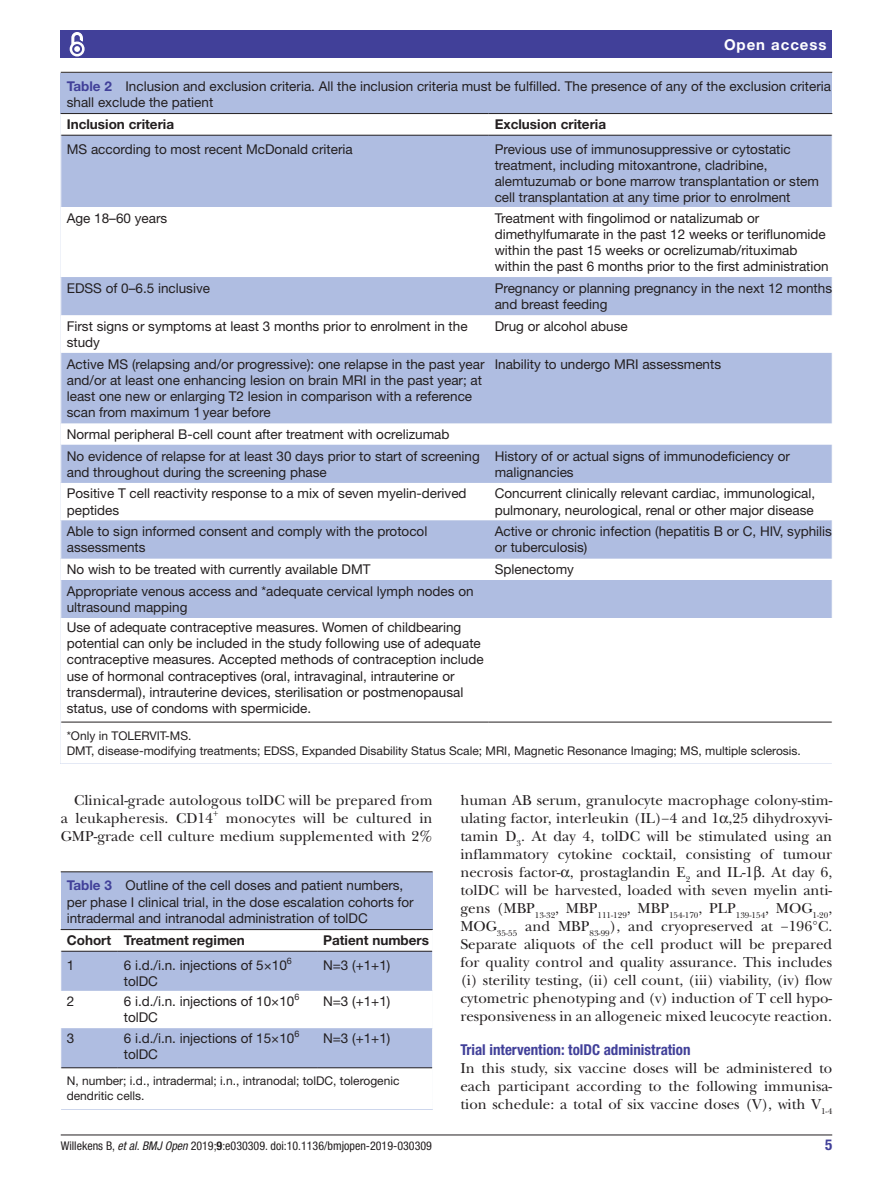
<style>
.page{position:relative;width:893px;height:1191px;background:#fff}
.page>*{position:absolute;margin:0;border:0;box-sizing:border-box;transform-origin:0 0}
.t1{font:15px/18px "New Baskerville";color:#231f20;text-align:justify}
.t2{font:700 condensed 15px "Helvetica Neue LT Std";color:#414099}
.t3{font:700 15px "Helvetica Neue LT Std";letter-spacing:.065em;color:#fff}
.t4{font:13.5px/16.2px "Helvetica Neue LT Std";color:#231f20}
.t5{font:700 13.5px "Helvetica Neue LT Std";color:#231f20}
.t6{font:12px/15px "Helvetica Neue LT Std";color:#231f20}
.t7{font:condensed 12px "Helvetica Neue LT Std";color:#231f20}
.t8{font:9px "Helvetica Neue LT Std";color:#231f20}
.t9{font:8.7px "New Baskerville";color:#231f20}
.s1{font-weight:700;color:#414099}
.s2{font-style:italic}
.s3{font-weight:700}
</style>
<div class="page">
<hr style="left:61px;top:1134px;width:771px;height:1px;background:#231f20">
<div style="left:61px;top:31px;width:771px;height:27px;background:#414099"></div>
<svg style="left:69px;top:32px;width:16px;height:25px"></svg>
<div style="left:61px;top:73px;width:771px;height:690px;background:#afbde1"></div>
<hr style="left:61px;top:72px;width:771px;height:1px;background:#231f20">
<div style="left:61px;top:114px;width:771px;height:649px;background:#fff"></div>
<svg style="left:61px;top:136px;width:771px;height:482px"></svg>
<hr style="left:61px;top:113px;width:428px;height:1px;background:#231f20">
<hr style="left:61px;top:135px;width:428px;height:1px;background:#231f20">
<hr style="left:489px;top:113px;width:343px;height:1px;background:#231f20">
<hr style="left:489px;top:135px;width:343px;height:1px;background:#231f20">
<hr style="left:489px;top:721px;width:343px;height:1px;background:#231f20">
<hr style="left:61px;top:721px;width:428px;height:1px;background:#231f20">
<svg style="left:60px;top:114px;width:1px;height:21px"></svg>
<svg style="left:60px;top:423px;width:1px;height:22px"></svg>
<svg style="left:60px;top:558px;width:1px;height:22px"></svg>
<hr style="left:67px;top:739px;width:765px;height:1px;background:#fff">
<hr style="left:67px;top:754px;width:765px;height:1px;background:#fff">
<div style="left:61px;top:872px;width:372px;height:237px;background:#afbde1"></div>
<hr style="left:61px;top:871px;width:372px;height:1px;background:#231f20">
<div style="left:61px;top:930px;width:371px;height:179px;background:#fff"></div>
<svg style="left:61px;top:952px;width:371px;height:115px"></svg>
<hr style="left:61px;top:929px;width:57px;height:1px;background:#231f20">
<hr style="left:61px;top:951px;width:57px;height:1px;background:#231f20">
<hr style="left:118px;top:929px;width:199px;height:1px;background:#231f20">
<hr style="left:118px;top:951px;width:199px;height:1px;background:#231f20">
<hr style="left:317px;top:929px;width:116px;height:1px;background:#231f20">
<hr style="left:317px;top:951px;width:115px;height:1px;background:#231f20">
<hr style="left:118px;top:1067px;width:199px;height:1px;background:#231f20">
<hr style="left:317px;top:1067px;width:115px;height:1px;background:#231f20">
<hr style="left:61px;top:1067px;width:57px;height:1px;background:#231f20">
<svg style="left:432px;top:930px;width:1px;height:21px"></svg>
<hr style="left:432px;top:951px;width:1px;height:39px;background:#fff">
<hr style="left:432px;top:990px;width:1px;height:38px;background:#fff">
<hr style="left:432px;top:1028px;width:1px;height:39px;background:#fff">
<hr style="left:432px;top:1067px;width:1px;height:42px;background:#fff">
<hr style="left:67px;top:1099px;width:366px;height:2px;background:#fff">
<p class="t3" style="left:724px;top:35px;width:104px">Open access</p>
<p class="t4" style="left:67px;top:77px;width:766px"><span class="s1">Table 2</span> Inclusion and exclusion criteria. All the inclusion criteria must be fulfilled. The presence of any of the exclusion criteria shall exclude the patient</p>
<p class="t5" style="left:67px;top:116px;width:109px">Inclusion criteria</p>
<p class="t5" style="left:495px;top:116px;width:113px">Exclusion criteria</p>
<p class="t4" style="left:67px;top:141px;width:288px">MS according to most recent McDonald criteria</p>
<p class="t4" style="left:495px;top:141px;width:326px">Previous use of immunosuppressive or cytostatic treatment, including mitoxantrone, cladribine, alemtuzumab or bone marrow transplantation or stem cell transplantation at any time prior to enrolment</p>
<p class="t4" style="left:67px;top:209px;width:102px">Age 18–60 years</p>
<p class="t4" style="left:495px;top:209px;width:336px">Treatment with fingolimod or natalizumab or dimethylfumarate in the past 12 weeks or teriflunomide within the past 15 weeks or ocrelizumab/rituximab within the past 6 months prior to the first administration</p>
<p class="t4" style="left:67px;top:280px;width:145px">EDSS of 0–6.5 inclusive</p>
<p class="t4" style="left:495px;top:280px;width:339px">Pregnancy or planning pregnancy in the next 12 months and breast feeding</p>
<p class="t4" style="left:67px;top:318px;width:402px">First signs or symptoms at least 3 months prior to enrolment in the study</p>
<p class="t4" style="left:495px;top:318px;width:135px">Drug or alcohol abuse</p>
<p class="t4" style="left:67px;top:355px;width:419px">Active MS (relapsing and/or progressive): one relapse in the past year and/or at least one enhancing lesion on brain MRI in the past year; at least one new or enlarging T2 lesion in comparison with a reference scan from maximum 1year before</p>
<p class="t4" style="left:495px;top:355px;width:228px">Inability to undergo MRI assessments</p>
<p class="t4" style="left:67px;top:423px;width:415px;line-height:21.6px">Normal peripheral B-cell count after treatment with ocrelizumab<br>No evidence of relapse for at least 30 days prior to start of screening</p>
<p class="t4" style="left:67px;top:463px;width:262px">and throughout during the screening phase</p>
<p class="t4" style="left:495px;top:447px;width:297px">History of or actual signs of immunodeficiency or malignancies</p>
<p class="t4" style="left:67px;top:485px;width:401px">Positive T cell reactivity response to a mix of seven myelin-derived peptides</p>
<p class="t4" style="left:495px;top:485px;width:322px">Concurrent clinically relevant cardiac, immunological, pulmonary, neurological, renal or other major disease</p>
<p class="t4" style="left:67px;top:523px;width:362px">Able to sign informed consent and comply with the protocol assessments</p>
<p class="t4" style="left:495px;top:523px;width:339px">Active or chronic infection (hepatitis B or C, HIV, syphilis or tuberculosis)</p>
<p class="t4" style="left:67px;top:561px;width:305px">No wish to be treated with currently available DMT</p>
<p class="t4" style="left:495px;top:561px;width:81px">Splenectomy</p>
<p class="t4" style="left:67px;top:582px;width:408px">Appropriate venous access and *adequate cervical lymph nodes on ultrasound mapping</p>
<p class="t4" style="left:67px;top:619px;width:418px">Use of adequate contraceptive measures. Women of childbearing potential can only be included in the study following use of adequate contraceptive measures. Accepted methods of contraception include use of hormonal contraceptives (oral, intravaginal, intrauterine or transdermal), intrauterine devices, sterilisation or postmenopausal status, use of condoms with spermicide.</p>
<p class="t6" style="left:67px;top:727px;width:736px">*Only in TOLERVIT-MS.<br>DMT, disease-modifying treatments; EDSS, Expanded Disability Status Scale; MRI, Magnetic Resonance Imaging; MS, multiple sclerosis.</p>
<p class="t1" style="left:61px;top:791px;width:373px;text-indent:14px">Clinical-grade autologous tolDC will be prepared from a leukapheresis. CD14<sup>+</sup></p>
<p class="t1" style="left:61px;top:809px;width:373px;text-align:right">monocytes will be cultured in<br>GMP-grade cell culture medium supplemented with 2%</p>
<p class="t4" style="left:67px;top:877px;width:349px"><span class="s1">Table 3</span> Outline of the cell doses and patient numbers, per phase I clinical trial, in the dose escalation cohorts for intradermal and intranodal administration of tolDC</p>
<p class="t5" style="left:67px;top:932px;width:180px">Cohort Treatment regimen</p>
<p class="t5" style="left:323px;top:932px;width:107px">Patient numbers</p>
<p class="t4" style="left:67px;top:956px;width:9px">1</p>
<p class="t4" style="left:124px;top:956px;width:170px">6 i.d./i.n. injections of 5×10<sup>6 </sup>tolDC</p>
<p class="t4" style="left:323px;top:956px;width:69px">N=3 (+1+1)</p>
<p class="t4" style="left:67px;top:993px;width:9px">2</p>
<p class="t4" style="left:124px;top:993px;width:172px">6 i.d./i.n. injections of 10×10</p>
<p class="t8" style="left:294px;top:991px;width:6px">6</p>
<p class="t4" style="left:124px;top:1009px;width:36px">tolDC</p>
<p class="t4" style="left:323px;top:993px;width:69px">N=3 (+1+1)</p>
<p class="t4" style="left:67px;top:1029px;width:9px">3</p>
<p class="t4" style="left:124px;top:1029px;width:172px">6 i.d./i.n. injections of 15×10</p>
<p class="t8" style="left:294px;top:1028px;width:6px">6</p>
<p class="t4" style="left:124px;top:1045px;width:36px">tolDC</p>
<p class="t4" style="left:323px;top:1029px;width:69px">N=3 (+1+1)</p>
<p class="t6" style="left:67px;top:1073px;width:334px">N, number; i.d., intradermal; i.n., intranodal; tolDC, tolerogenic dendritic cells.</p>
<p class="t1" style="left:460px;top:791px;width:373px">human AB serum, granulocyte macrophage colony-stim&shy;ulating factor, interleukin (IL)−4 and 1 ,25 dihydroxyvi&shy;tamin D<sub>3</sub>. At day 4, tolDC will be stimulated using an inflammatory cytokine cocktail, consisting of tumour necrosis factor- , prostaglandin E<sub>2</sub> and IL-1 . At day 6, tolDC will be harvested, loaded with seven myelin anti-</p>
<p class="t9" style="left:460px;top:910px;width:373px"><sup>gens</sup> <sup>(MBP</sup>13-32<sup>,</sup> <sup>MBP</sup>111-129<sup>,</sup> <sup>MBP</sup>154-170<sup>,</sup> <sup>PLP</sup>139-154<sup>,</sup> <sup>MOG</sup>1-20<sup>,</sup></p>
<p class="t1" style="left:460px;top:917px;width:373px">MOG<sub>35-55</sub> and MBP<sub>83-99</sub>), and cryopreserved at −196°C.<br>Separate aliquots of the cell product will be prepared for quality control and quality assurance. This includes (i) sterility testing, (ii) cell count, (iii) viability, (iv) flow cytometric phenotyping and (v) induction of T cell hypo&shy;responsiveness in an allogeneic mixed leucocyte reaction.</p>
<p class="t2" style="left:460px;top:1041px;width:232px">Trial intervention: tolDC administration</p>
<p class="t1" style="left:460px;top:1059px;width:373px">In this study, six vaccine doses will be administered to each participant according to the following immunisa&shy;tion schedule: a total of six vaccine doses (V), with V<sub>1-4</sub></p>
<p class="t7" style="left:61px;top:1138px;width:373px">Willekens B, <span class="s2">et al</span>. <span class="s2">BMJ Open</span> 2019;<span class="s3">9</span>:e030309. doi:10.1136/bmjopen-2019-030309</p>
<p class="t2" style="left:825px;top:1135px;width:9px">5</p>
</div>
